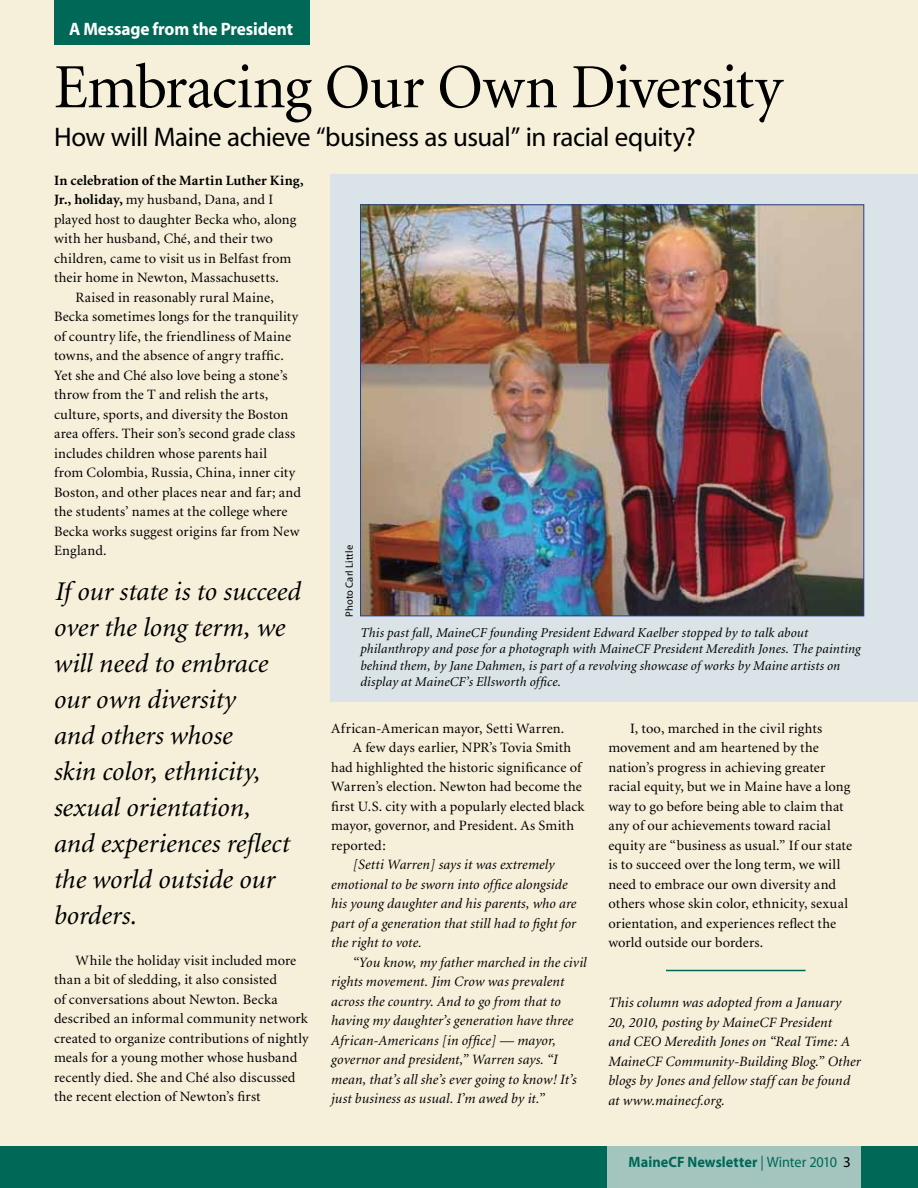
<style>
.page{position:relative;width:918px;height:1188px;background:#fff}
.page>*{position:absolute;margin:0;border:0;box-sizing:border-box;transform-origin:0 0}
.t1{font:63px "Minion";letter-spacing:-.02em;color:#000}
.t2{font:italic 27px/36px "Minion";color:#000}
.t3{font:27px "Myriad";letter-spacing:-.015em;color:#000}
.t4{font:700 18px "Myriad";letter-spacing:-.01em;color:#fff;scale:.96 1}
.t5{font:700 15px "Myriad";letter-spacing:.005em;color:#006857;scale:.95 1}
.t6{font:14.25px/19.5px "Minion";letter-spacing:.01em;color:#000}
.t7{font:italic 14.25px/19.5px "Minion";letter-spacing:.01em;color:#000}
.t8{font:700 14.25px "Minion";letter-spacing:.01em;color:#000}
.t9{font:italic 13.5px/16.5px "Minion";letter-spacing:.01em;color:#000}
.t10{font:10.5px "Myriad";letter-spacing:.01em;color:#000}
.s1{font-weight:700}
.s2{font-weight:400}
.s3{font-weight:400;color:#000}
</style>
<div class="page">
<div style="left:0;top:0;width:918px;height:1154px;background:#f6f0da"></div>
<div style="left:54px;top:0;width:255px;height:45px;background:#006857"></div>
<div style="left:0;top:1147px;width:918px;height:41px;background:#006857"></div>
<div style="left:608px;top:1147px;width:253px;height:41px;background:#a3c5be"></div>
<div style="left:331px;top:174px;width:587px;height:528px;background:#dae3e8"></div>
<img style="left:362px;top:207px;width:500px;height:407px">
<hr style="left:666px;top:970px;width:140px;height:1px;background:#006857">
<p class="t4" style="left:69px;top:19px;width:235px">A Message from the President</p>
<h1 class="t1" style="left:54px;top:56px;width:730px">Embracing Our Own Diversity</h1>
<h2 class="t3" style="left:54px;top:124px;width:643px">How will Maine achieve “business as usual” in racial equity?</h2>
<p class="t8" style="left:54px;top:173px;width:251px">In celebration of the Martin Luther King,</p>
<p class="t6" style="left:54px;top:191px;width:221px"><span class="s1">Jr., holiday,</span> my husband, Dana, and I</p>
<p class="t6" style="left:54px;top:210px;width:244px">played host to daughter Becka who, along</p>
<p class="t6" style="left:54px;top:230px;width:221px">with her husband, Ché, and their two</p>
<p class="t6" style="left:54px;top:249px;width:239px">children, came to visit us in Belfast from</p>
<p class="t6" style="left:54px;top:269px;width:226px">their home in Newton, Massachusetts.</p>
<p class="t6" style="left:76px;top:288px;width:200px">Raised in reasonably rural Maine,</p>
<p class="t6" style="left:54px;top:308px;width:246px">Becka sometimes longs for the tranquility</p>
<p class="t6" style="left:54px;top:327px;width:239px">of country life, the friendliness of Maine</p>
<p class="t6" style="left:54px;top:347px;width:231px">towns, and the absence of angry traffic.</p>
<p class="t6" style="left:54px;top:366px;width:235px">Yet she and Ché also love being a stone’s</p>
<p class="t6" style="left:54px;top:386px;width:216px">throw from the T and relish the arts,</p>
<p class="t6" style="left:54px;top:405px;width:236px">culture, sports, and diversity the Boston</p>
<p class="t6" style="left:54px;top:425px;width:243px">area offers. Their son’s second grade class</p>
<p class="t6" style="left:54px;top:444px;width:215px">includes children whose parents hail</p>
<p class="t6" style="left:54px;top:464px;width:243px">from Colombia, Russia, China, inner city</p>
<p class="t6" style="left:54px;top:483px;width:249px">Boston, and other places near and far; and</p>
<p class="t6" style="left:54px;top:503px;width:235px">the students’ names at the college where</p>
<p class="t6" style="left:54px;top:522px;width:247px">Becka works suggest origins far from New</p>
<p class="t6" style="left:54px;top:542px;width:54px">England.</p>
<h2 class="t2" style="left:54px;top:574px;width:249px">If our state is to succeed over the long term, we will need to embrace our own diversity<br>and others whose<br>skin color, ethnicity, sexual orientation,<br>and experiences reflect the world outside our borders.</h2>
<p class="t6" style="left:54px;top:951px;width:256px;text-indent:22px">While the holiday visit included more than a bit of sledding, it also consisted<br>of conversations about Newton. Becka described an informal community network created to organize contributions of nightly meals for a young mother whose husband recently died. She and Ché also discussed the recent election of Newton’s first</p>
<p class="t10" style="left:344px;top:617px;width:73px;rotate:-90deg">Photo Carl Little</p>
<p class="t9" style="left:360px;top:625px;width:502px">This past fall, MaineCF founding President Edward Kaelber stopped by to talk about philanthropy and pose for a photograph with MaineCF President Meredith Jones. The painting behind them, by Jane Dahmen, is part of a revolving showcase of works by Maine artists on display at MaineCF’s Ellsworth office.</p>
<p class="t6" style="left:331px;top:719px;width:235px">African-American mayor, Setti Warren.</p>
<p class="t6" style="left:353px;top:739px;width:220px">A few days earlier, NPR’s Tovia Smith</p>
<p class="t6" style="left:331px;top:758px;width:252px">had highlighted the historic significance of</p>
<p class="t6" style="left:331px;top:778px;width:252px">Warren’s election. Newton had become the</p>
<p class="t6" style="left:331px;top:797px;width:255px">first U.S. city with a popularly elected black</p>
<p class="t6" style="left:331px;top:816px;width:244px">mayor, governor, and President. As Smith</p>
<p class="t6" style="left:331px;top:836px;width:56px">reported:</p>
<p class="t7" style="left:331px;top:856px;width:247px;text-indent:22px">[Setti Warren] says it was extremely emotional to be sworn into office alongside his young daughter and his parents, who are part of a generation that still had to fight for the right to vote.</p>
<p class="t7" style="left:331px;top:953px;width:257px;text-indent:22px">“You know, my father marched in the civil rights movement. Jim Crow was prevalent across the country. And to go from that to having my daughter’s generation have three African-Americans [in office] — mayor, governor and president,” Warren says. “I mean, that’s all she’s ever going to know! It’s just business as usual. I’m awed by it.”</p>
<p class="t6" style="left:608px;top:719px;width:245px;text-indent:22px">I, too, marched in the civil rights movement and am heartened by the nation’s progress in achieving greater racial equity, but we in Maine have a long way to go before being able to claim that any of our achievements toward racial equity are “business as usual.” If our state is to succeed over the long term, we will need to embrace our own diversity and others whose skin color, ethnicity, sexual orientation, and experiences reflect the world outside our borders.</p>
<p class="t7" style="left:608px;top:994px;width:254px">This column was adopted from a January 20, 2010, posting by MaineCF President<br>and CEO Meredith Jones on “Real Time: A MaineCF Community-Building Blog.” Other blogs by Jones and fellow staff can be found at www.mainecf.org.</p>
<p class="t5" style="left:629px;top:1154px;width:236px">MaineCF Newsletter <span class="s2">| Winter 2010</span> <span class="s3">3</span></p>
</div>
